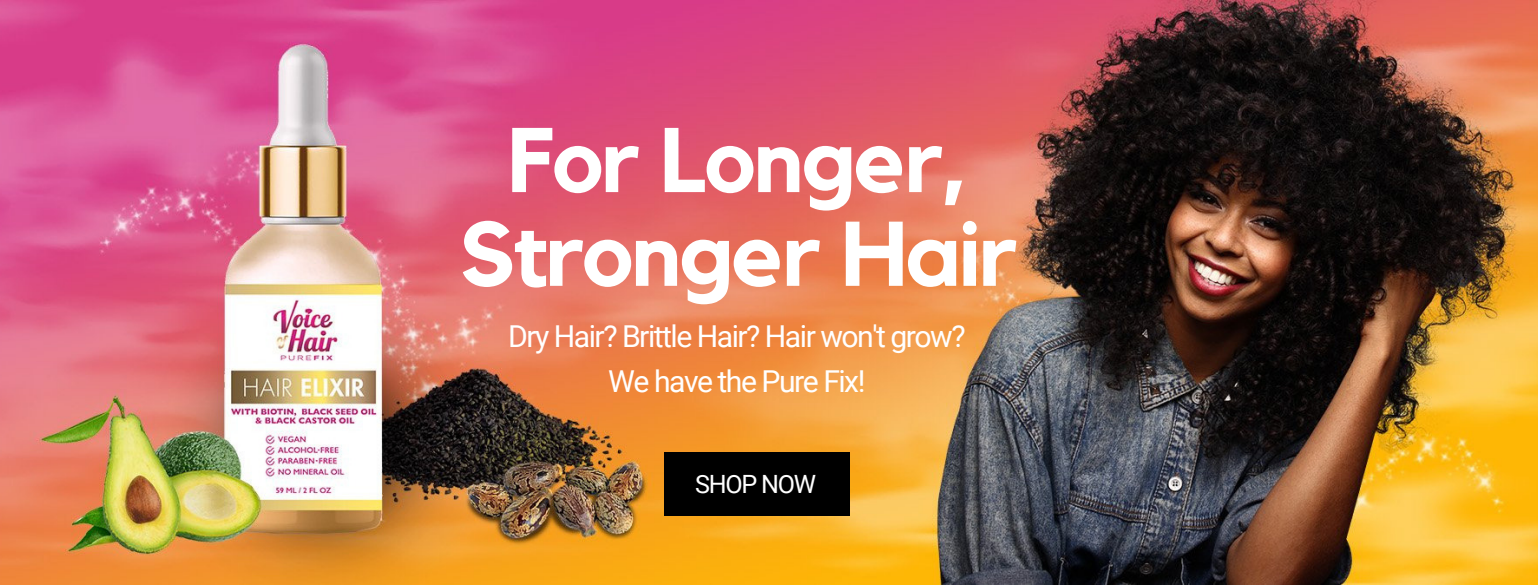
<style>
.page{position:relative;width:1538px;height:585px;background:#fff}
.page>*{position:absolute;margin:0;border:0;box-sizing:border-box;transform-origin:0 0}
.t1{font:700 90.5px/93.8px "Kollektif";letter-spacing:-.02em;color:#fff;text-align:center}
.t2{font:30.25px/45px "Roboto";letter-spacing:-.05em;color:#fff;text-align:center}
.t3{font:25.25px "Roboto";letter-spacing:-.05em;color:#fff}
</style>
<div class="page">
<img style="left:0;top:0;width:1538px;height:585px">
<div style="left:664px;top:452px;width:185px;height:64px;background:#000"></div>
<h1 class="t1" style="left:459px;top:117px;width:559px">For Longer,<br>Stronger Hair</h1>
<p class="t2" style="left:508px;top:314px;width:459px">Dry Hair? Brittle Hair? Hair won't grow?<br>We have the Pure Fix!</p>
<p class="t3" style="left:695px;top:470px;width:122px">SHOP NOW</p>
</div>
